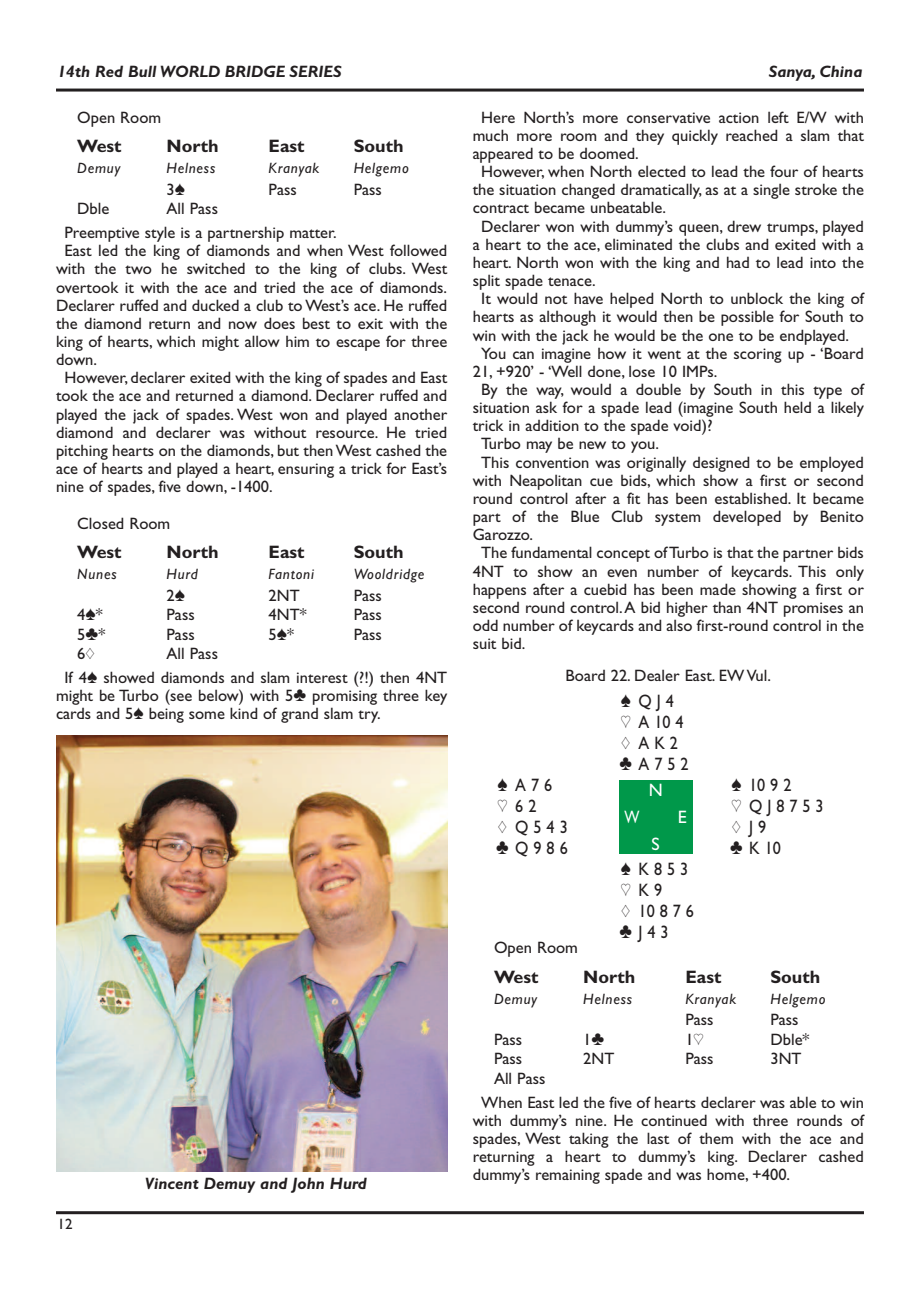
<style>
.page{position:relative;width:920px;height:1290px;background:#fff}
.page>*{position:absolute;margin:0;border:0;box-sizing:border-box;transform-origin:0 0}
.t1{font:18px/21px "Gill Sans Bridge";letter-spacing:.305em;color:#231f20;scale:.9 1}
.t2{font:700 18px "Gill Sans Bridge";color:#231f20}
.t3{font:18px "Gill Sans Bridge";color:#fff}
.t4{font:18px "Gill Sans Bridge";color:#fff;scale:.8 1}
.t5{font:16.5px/18.1px "Gill Sans Bridge";color:#231f20}
.t6{font:italic 700 16.5px "Gill Sans Bridge";color:#231f20}
.t7{font:italic 15px "Gill Sans Bridge";letter-spacing:.05em;color:#231f20}
.t8{font:15px "Gill Sans Bridge";color:#231f20}
</style>
<div class="page">
<hr style="left:56px;top:1211px;width:808px;height:3px;background:#231f20">
<hr style="left:56px;top:89px;width:808px;height:3px;background:#231f20">
<div style="left:619px;top:780px;width:74px;height:74px;background:#00984a"></div>
<img style="left:56px;top:735px;width:391px;height:436px">
<p class="t6" style="left:58px;top:62px;width:286px">14th Red Bull WORLD BRIDGE SERIES</p>
<p class="t6" style="left:769px;top:62px;width:95px">Sanya, China</p>
<p class="t5" style="left:77px;top:108px;width:85px">Open Room</p>
<p class="t2" style="left:77px;top:135px;width:46px">West</p>
<p class="t2" style="left:167px;top:135px;width:54px">North</p>
<p class="t2" style="left:269px;top:135px;width:37px">East</p>
<p class="t2" style="left:354px;top:135px;width:51px">South</p>
<p class="t7" style="left:77px;top:159px;width:45px">Demuy</p>
<p class="t7" style="left:167px;top:159px;width:50px">Helness</p>
<p class="t7" style="left:269px;top:159px;width:52px">Kranyak</p>
<p class="t7" style="left:354px;top:159px;width:57px">Helgemo</p>
<p class="t5" style="left:167px;top:180px;width:20px">3[</p>
<p class="t5" style="left:269px;top:180px;width:30px">Pass</p>
<p class="t5" style="left:354px;top:180px;width:30px">Pass</p>
<p class="t5" style="left:77px;top:200px;width:34px">Dble</p>
<p class="t5" style="left:481px;top:108px;width:384px">Here North’s more conservative action left E/W with</p>
<p class="t5" style="left:473px;top:126px;width:393px">much more room and they quickly reached a slam that</p>
<p class="t5" style="left:473px;top:144px;width:167px">appeared to be doomed.</p>
<p class="t5" style="left:481px;top:162px;width:384px">However, when North elected to lead the four of hearts</p>
<p class="t5" style="left:473px;top:181px;width:393px">the situation changed dramatically, as at a single stroke the</p>
<p class="t5" style="left:473px;top:199px;width:195px">contract became unbeatable.</p>
<p class="t5" style="left:481px;top:217px;width:384px">Declarer won with dummy’s queen, drew trumps, played</p>
<p class="t5" style="left:473px;top:235px;width:393px">a heart to the ace, eliminated the clubs and exited with a</p>
<p class="t5" style="left:473px;top:253px;width:393px">heart. North won with the king and had to lead into the</p>
<p class="t5" style="left:473px;top:271px;width:125px">split spade tenace.</p>
<p class="t5" style="left:481px;top:289px;width:384px">It would not have helped North to unblock the king of</p>
<p class="t5" style="left:473px;top:308px;width:393px">hearts as although it would then be possible for South to</p>
<p class="t5" style="left:473px;top:326px;width:378px">win with the jack he would be the one to be endplayed.</p>
<p class="t5" style="left:481px;top:344px;width:384px">You can imagine how it went at the scoring up - ‘Board</p>
<p class="t5" style="left:473px;top:362px;width:246px">21, +920’ - ‘Well done, lose 10 IMPs.</p>
<p class="t5" style="left:481px;top:380px;width:384px">By the way, would a double by South in this type of</p>
<p class="t5" style="left:473px;top:398px;width:393px">situation ask for a spade lead (imagine South held a likely</p>
<p class="t5" style="left:473px;top:416px;width:241px">trick in addition to the spade void)?</p>
<p class="t5" style="left:481px;top:435px;width:179px">Turbo may be new to you.</p>
<p class="t5" style="left:481px;top:453px;width:384px">This convention was originally designed to be employed</p>
<p class="t5" style="left:473px;top:471px;width:393px">with Neapolitan cue bids, which show a first or second</p>
<p class="t5" style="left:473px;top:489px;width:393px">round control after a fit has been established. It became</p>
<p class="t5" style="left:473px;top:507px;width:393px">part of the Blue Club system developed by Benito</p>
<p class="t5" style="left:473px;top:525px;width:62px">Garozzo.</p>
<p class="t5" style="left:481px;top:544px;width:384px">The fundamental concept ofTurbo is that the partner bids</p>
<p class="t5" style="left:473px;top:562px;width:393px">4NT to show an even number of keycards. This only</p>
<p class="t5" style="left:473px;top:580px;width:393px">happens after a cuebid has been made showing a first or</p>
<p class="t5" style="left:473px;top:598px;width:393px">second round control.A bid higher than 4NT promises an</p>
<p class="t5" style="left:473px;top:616px;width:393px">odd number of keycards and also first-round control in the</p>
<p class="t5" style="left:473px;top:634px;width:54px">suit bid.</p>
<p class="t5" style="left:566px;top:667px;width:207px">Board 22. Dealer East. EW Vul.</p>
<p class="t1" style="left:620px;top:690px;width:78px">[ QJ4<br>] A104 { AK2 }A752</p>
<p class="t1" style="left:497px;top:774px;width:62px">[ A76</p>
<p class="t1" style="left:731px;top:774px;width:68px">[ 1092</p>
<p class="t1" style="left:497px;top:795px;width:45px">]62</p>
<p class="t1" style="left:731px;top:795px;width:104px">] QJ8753</p>
<p class="t1" style="left:498px;top:816px;width:79px">{ Q543</p>
<p class="t1" style="left:732px;top:816px;width:40px">{J9</p>
<p class="t1" style="left:496px;top:837px;width:81px">}Q986</p>
<p class="t1" style="left:730px;top:837px;width:58px">}K10</p>
<p class="t1" style="left:620px;top:858px;width:84px">[ K853 ]K9<br>{ 10876 }J43</p>
<p class="t5" style="left:494px;top:938px;width:85px">Open Room</p>
<p class="t2" style="left:494px;top:966px;width:46px">West</p>
<p class="t2" style="left:583px;top:966px;width:54px">North</p>
<p class="t2" style="left:685px;top:966px;width:37px">East</p>
<p class="t2" style="left:770px;top:966px;width:51px">South</p>
<p class="t7" style="left:494px;top:990px;width:45px">Demuy</p>
<p class="t7" style="left:583px;top:990px;width:50px">Helness</p>
<p class="t7" style="left:685px;top:990px;width:52px">Kranyak</p>
<p class="t7" style="left:770px;top:990px;width:57px">Helgemo</p>
<p class="t5" style="left:685px;top:1010px;width:30px">Pass</p>
<p class="t5" style="left:770px;top:1010px;width:30px">Pass</p>
<p class="t5" style="left:494px;top:1030px;width:30px">Pass</p>
<p class="t5" style="left:583px;top:1030px;width:23px">1}</p>
<p class="t5" style="left:685px;top:1030px;width:20px">1]</p>
<p class="t5" style="left:770px;top:1030px;width:41px">Dble*</p>
<p class="t5" style="left:494px;top:1049px;width:30px">Pass</p>
<p class="t5" style="left:583px;top:1049px;width:33px">2NT</p>
<p class="t5" style="left:685px;top:1049px;width:30px">Pass</p>
<p class="t5" style="left:770px;top:1049px;width:33px">3NT</p>
<p class="t5" style="left:481px;top:1066px;width:384px;line-height:23.7px;text-indent:13px">All Pass<br>When East led the five of hearts declarer was able to win</p>
<p class="t5" style="left:473px;top:1111px;width:393px;text-align:justify">with dummy’s nine. He continued with three rounds of spades, West taking the last of them with the ace and returning a heart to dummy’s king. Declarer cashed dummy’s remaining spade and was home, +400.</p>
<p class="t5" style="left:65px;top:197px;width:274px;line-height:23.7px;text-indent:102px">All Pass<br>Preemptive style is a partnership matter.</p>
<p class="t5" style="left:65px;top:241px;width:384px">East led the king of diamonds and when West followed</p>
<p class="t5" style="left:56px;top:260px;width:393px">with the two he switched to the king of clubs. West</p>
<p class="t5" style="left:56px;top:278px;width:393px">overtook it with the ace and tried the ace of diamonds.</p>
<p class="t5" style="left:56px;top:296px;width:393px">Declarer ruffed and ducked a club to West’s ace. He ruffed</p>
<p class="t5" style="left:56px;top:314px;width:393px">the diamond return and now does best to exit with the</p>
<p class="t5" style="left:56px;top:332px;width:393px">king of hearts, which might allow him to escape for three</p>
<p class="t5" style="left:56px;top:350px;width:43px">down.</p>
<p class="t5" style="left:65px;top:368px;width:384px">However, declarer exited with the king of spades and East</p>
<p class="t5" style="left:56px;top:387px;width:393px">took the ace and returned a diamond. Declarer ruffed and</p>
<p class="t5" style="left:56px;top:405px;width:393px">played the jack of spades. West won and played another</p>
<p class="t5" style="left:56px;top:423px;width:393px">diamond and declarer was without resource. He tried</p>
<p class="t5" style="left:56px;top:441px;width:393px">pitching hearts on the diamonds, but thenWest cashed the</p>
<p class="t5" style="left:56px;top:459px;width:393px">ace of hearts and played a heart, ensuring a trick for East’s</p>
<p class="t5" style="left:56px;top:477px;width:218px">nine of spades, five down, -1400.</p>
<p class="t5" style="left:77px;top:514px;width:95px">Closed Room</p>
<p class="t2" style="left:77px;top:541px;width:46px">West</p>
<p class="t2" style="left:167px;top:541px;width:54px">North</p>
<p class="t2" style="left:269px;top:541px;width:37px">East</p>
<p class="t2" style="left:354px;top:541px;width:51px">South</p>
<p class="t7" style="left:77px;top:565px;width:41px">Nunes</p>
<p class="t7" style="left:167px;top:565px;width:33px">Hurd</p>
<p class="t7" style="left:269px;top:565px;width:47px">Fantoni</p>
<p class="t7" style="left:354px;top:565px;width:72px">Wooldridge</p>
<p class="t5" style="left:167px;top:586px;width:20px">2[</p>
<p class="t5" style="left:269px;top:586px;width:33px">2NT</p>
<p class="t5" style="left:354px;top:586px;width:30px">Pass</p>
<p class="t5" style="left:77px;top:605px;width:27px">4[*</p>
<p class="t5" style="left:167px;top:605px;width:30px">Pass</p>
<p class="t5" style="left:269px;top:605px;width:39px">4NT*</p>
<p class="t5" style="left:354px;top:605px;width:30px">Pass</p>
<p class="t5" style="left:77px;top:625px;width:29px">5}*</p>
<p class="t5" style="left:167px;top:625px;width:30px">Pass</p>
<p class="t5" style="left:269px;top:625px;width:27px">5[*</p>
<p class="t5" style="left:354px;top:625px;width:30px">Pass</p>
<p class="t5" style="left:77px;top:644px;width:19px">6{</p>
<p class="t5" style="left:65px;top:642px;width:384px;line-height:23.7px;text-indent:102px">All Pass<br>If 4[ showed diamonds and slam interest (?!) then 4NT</p>
<p class="t5" style="left:56px;top:686px;width:393px">might be Turbo (see below) with 5} promising three key cards and 5[ being some kind of grand slam try.</p>
<p class="t3" style="left:649px;top:779px;width:16px">N</p>
<p class="t4" style="left:624px;top:806px;width:20px">W</p>
<p class="t3" style="left:678px;top:806px;width:10px">E</p>
<p class="t3" style="left:652px;top:833px;width:10px">S</p>
<p class="t6" style="left:145px;top:1173px;width:223px">Vincent Demuy and John Hurd</p>
<p class="t8" style="left:58px;top:1215px;width:16px">12</p>
</div>
